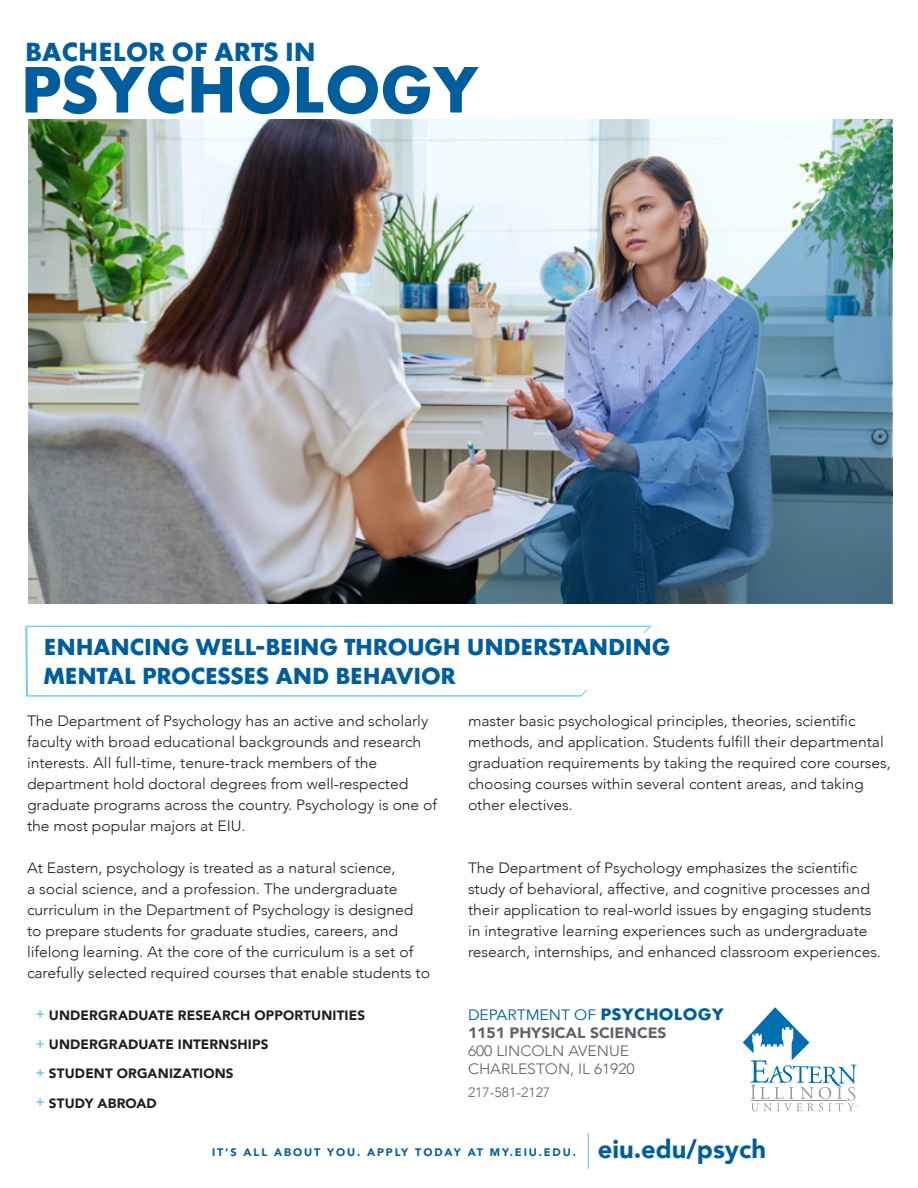
<style>
.page{position:relative;width:918px;height:1188px;background:#fff}
.page>*{position:absolute;margin:0;border:0;box-sizing:border-box;transform-origin:0 0}
.t1{font:59.4px "Futura Maxi CG Bold";letter-spacing:-.005em;color:#005e9e}
.t2{font:900 25.5px "Avenir";color:#005e9e}
.t3{font:23.7px "Futura Maxi CG Bold";letter-spacing:-.005em;color:#005e9e}
.t4{font:21.15px/28.5px "Futura Maxi CG Bold";letter-spacing:-.015em;color:#005e9e}
.t5{font:300 15px/21px "Avenir";letter-spacing:-.005em;color:#231f20;scale:1.05 1}
.t6{font:300 15px/18px "Avenir";letter-spacing:-.005em;color:#5f6369;scale:1.05 1}
.t7{font:900 13.5px "Avenir";letter-spacing:.01em;color:#231f20}
.t8{font:300 13.5px "Avenir";letter-spacing:-.005em;color:#5f6369;scale:1.05 1}
.t9{font:900 10.95px "Avenir";letter-spacing:.17em;color:#005e9e}
.s1{color:#78d0e4}
.s2{font-weight:400;color:#005e9e}
.s3{font-family:"Futura Maxi CG Bold";font-weight:400;color:#005e9e}
.s4{font-weight:900}
</style>
<div class="page">
<svg style="left:25px;top:625px;width:627px;height:72px"></svg>
<img style="left:29px;top:120px;width:864px;height:484px">
<img style="left:467px;top:120px;width:425px;height:484px">
<div style="left:44px;top:633px;width:684px;height:57px;background:#fff"></div>
<hr style="left:588px;top:1133px;width:1px;height:36px;background:#78d0e4">
<svg style="left:743px;top:1007px;width:115px;height:104px"></svg>
<p class="t3" style="left:25px;top:37px;width:292px">BACHELOR OF ARTS IN</p>
<p class="t1" style="left:21px;top:51px;width:460px">PSYCHOLOGY</p>
<p class="t4" style="left:44px;top:634px;width:628px">ENHANCING WELL-BEING THROUGH UNDERSTANDING<br>MENTAL PROCESSES AND BEHAVIOR</p>
<p class="t5" style="left:27px;top:710px;width:392px">The Department of Psychology has an active and scholarly faculty with broad educational backgrounds and research interests. All full-time, tenure-track members of the department hold doctoral degrees from well-respected graduate programs across the country. Psychology is one of the most popular majors at EIU.</p>
<p class="t5" style="left:27px;top:857px;width:385px">At Eastern, psychology is treated as a natural science,<br>a social science, and a profession. The undergraduate curriculum in the Department of Psychology is designed to prepare students for graduate studies, careers, and lifelong learning. At the core of the curriculum is a set of carefully selected required courses that enable students to</p>
<p class="t7" style="left:36px;top:1004px;width:331px"><span class="s1">+</span> UNDERGRADUATE RESEARCH OPPORTUNITIES</p>
<p class="t7" style="left:36px;top:1033px;width:234px"><span class="s1">+</span> UNDERGRADUATE INTERNSHIPS</p>
<p class="t7" style="left:36px;top:1062px;width:199px"><span class="s1">+</span> STUDENT ORGANIZATIONS</p>
<p class="t7" style="left:36px;top:1091px;width:122px"><span class="s1">+</span> STUDY ABROAD</p>
<p class="t5" style="left:468px;top:710px;width:404px">master basic psychological principles, theories, scientific methods, and application. Students fulfill their departmental graduation requirements by taking the required core courses, choosing courses within several content areas, and taking other electives.</p>
<p class="t5" style="left:468px;top:857px;width:395px">The Department of Psychology emphasizes the scientific study of behavioral, affective, and cognitive processes and their application to real-world issues by engaging students in integrative learning experiences such as undergraduate research, internships, and enhanced classroom experiences.</p>
<p class="t6" style="left:468px;top:1006px;width:246px"><span class="s2">DEPARTMENT OF</span> <span class="s3">PSYCHOLOGY<br></span><span class="s4">1151 PHYSICAL SCIENCES<br></span>600 LINCOLN AVENUE<br>CHARLESTON, IL 61920</p>
<p class="t8" style="left:468px;top:1084px;width:80px">217-581-2127</p>
<p class="t9" style="left:212px;top:1143px;width:365px">IT’S ALL ABOUT YOU. APPLY TODAY AT MY.EIU.EDU.</p>
<p class="t2" style="left:598px;top:1127px;width:170px">eiu.edu/psych</p>
</div>
